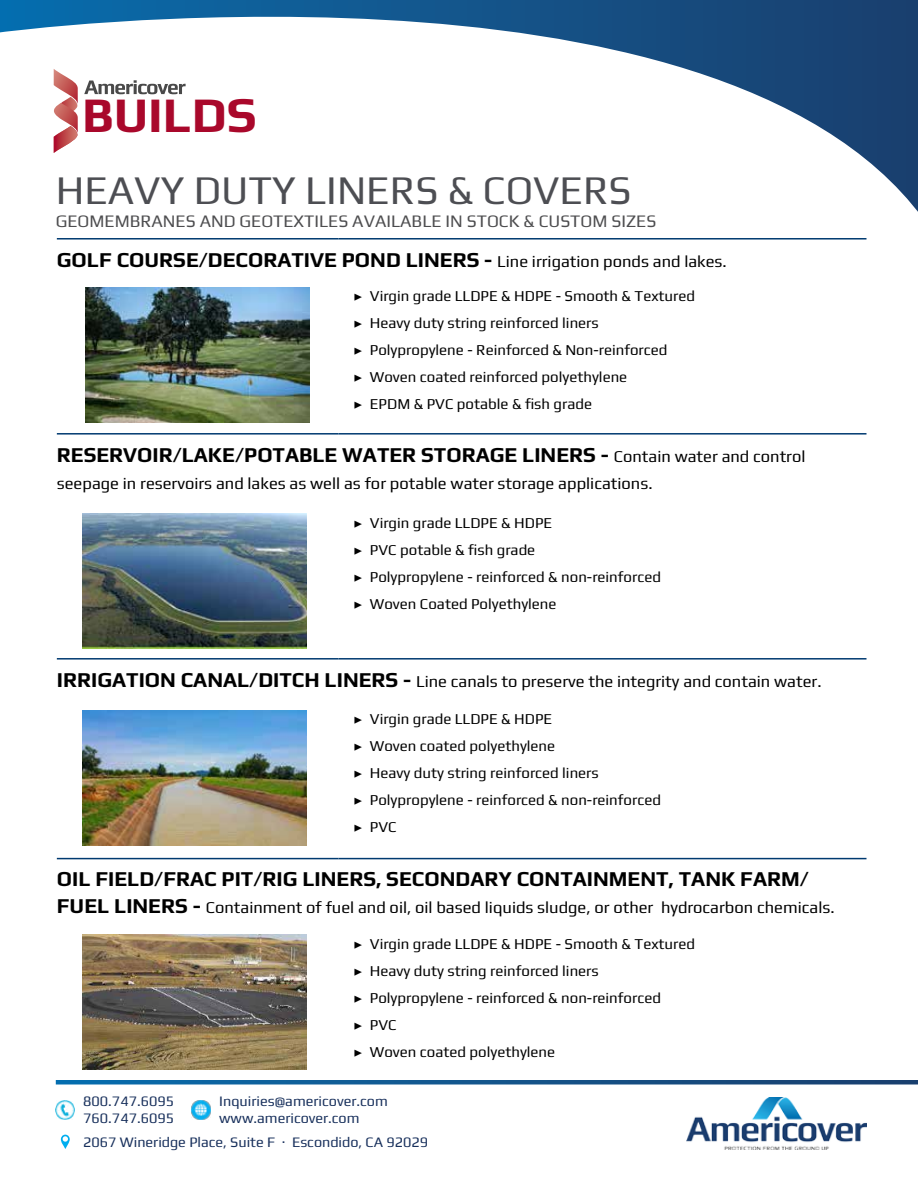
<style>
.page{position:relative;width:918px;height:1188px;background:#fff}
.page>*{position:absolute;margin:0;border:0;box-sizing:border-box;transform-origin:0 0}
.t1{font:700 49.35px "Play";color:#a9082b}
.t2{font:40.5px "Play";color:#4d4e53}
.t3{font:700 21px "Play";color:#000}
.t4{font:17.55px "Play";color:#4d4d4f}
.t5{font:16.5px "Play";color:#000}
.t6{font:15px/27px "Play";color:#000}
.t7{font:14.4px/16.2px "Play";color:#18305c}
.s1{font-weight:400;font-size:16.5px}
.s2{font-family:"Minion Pro"}
.s3{font-weight:700;font-size:21px}
</style>
<div class="page">
<svg style="left:0;top:0;width:918px;height:212px"></svg>
<img style="left:686px;top:1097px;width:181px;height:53px">
<svg style="left:56px;top:1080px;width:862px;height:4px;background:#12558c"></svg>
<svg style="left:49px;top:69px;width:29px;height:84px"></svg>
<svg style="left:84px;top:80px;width:102px;height:15px"></svg>
<img style="left:56px;top:1100px;width:19px;height:19px">
<img style="left:192px;top:1100px;width:19px;height:19px">
<svg style="left:61px;top:1135px;width:9px;height:14px"></svg>
<svg style="left:63px;top:1136px;width:5px;height:6px"></svg>
<hr style="left:57px;top:658px;width:281px;height:2px;background:#003a70">
<hr style="left:338px;top:658px;width:529px;height:2px;background:#003a70">
<hr style="left:57px;top:858px;width:281px;height:1px;background:#003a70">
<hr style="left:338px;top:858px;width:529px;height:1px;background:#003a70">
<hr style="left:57px;top:433px;width:281px;height:2px;background:#003a70">
<hr style="left:338px;top:433px;width:529px;height:2px;background:#003a70">
<hr style="left:57px;top:238px;width:281px;height:2px;background:#003a70">
<hr style="left:338px;top:238px;width:529px;height:2px;background:#003a70">
<img style="left:86px;top:287px;width:223px;height:136px">
<img style="left:83px;top:514px;width:223px;height:135px">
<img style="left:83px;top:710px;width:223px;height:136px">
<img style="left:83px;top:934px;width:223px;height:136px">
<h1 class="t1" style="left:82px;top:80px;width:176px">BUILDS</h1>
<h2 class="t2" style="left:56px;top:162px;width:577px">HEAVY DUTY LINERS &amp; COVERS</h2>
<p class="t4" style="left:56px;top:209px;width:602px">GEOMEMBRANES AND GEOTEXTILES AVAILABLE IN STOCK &amp; CUSTOM SIZES</p>
<h3 class="t3" style="left:57px;top:245px;width:671px">GOLF COURSE/DECORATIVE POND LINERS - <span class="s1">Line irrigation ponds and lakes.</span></h3>
<p class="t6" style="left:353px;top:282px;width:343px"><span class="s2">▶</span> Virgin grade LLDPE &amp; HDPE - Smooth &amp; Textured <span class="s2">▶</span> Heavy duty string reinforced liners<br><span class="s2">▶</span> Polypropylene - Reinforced &amp; Non-reinforced<br><span class="s2">▶</span> Woven coated reinforced polyethylene<br><span class="s2">▶</span> EPDM &amp; PVC potable &amp; fish grade</p>
<h3 class="t3" style="left:57px;top:440px;width:750px">RESERVOIR/LAKE/POTABLE WATER STORAGE LINERS - <span class="s1">Contain water and control</span></h3>
<p class="t5" style="left:57px;top:472px;width:597px">seepage in reservoirs and lakes as well as for potable water storage applications.</p>
<p class="t6" style="left:353px;top:508px;width:309px"><span class="s2">▶</span> Virgin grade LLDPE &amp; HDPE<br><span class="s2">▶</span> PVC potable &amp; fish grade<br><span class="s2">▶</span> Polypropylene - reinforced &amp; non-reinforced <span class="s2">▶</span> Woven Coated Polyethylene</p>
<p class="t5" style="left:57px;top:670px;width:766px"><span class="s3">IRRIGATION CANAL/DITCH LINERS -</span> Line canals to preserve the integrity and contain water.</p>
<p class="t6" style="left:353px;top:705px;width:309px"><span class="s2">▶</span> Virgin grade LLDPE &amp; HDPE<br><span class="s2">▶</span> Woven coated polyethylene<br><span class="s2">▶</span> Heavy duty string reinforced liners<br><span class="s2">▶</span> Polypropylene - reinforced &amp; non-reinforced <span class="s2">▶</span> PVC</p>
<h3 class="t3" style="left:57px;top:864px;width:754px">OIL FIELD/FRAC PIT/RIG LINERS, SECONDARY CONTAINMENT, TANK FARM/</h3>
<p class="t5" style="left:57px;top:896px;width:779px"><span class="s3">FUEL LINERS -</span> Containment of fuel and oil, oil based liquids sludge, or other hydrocarbon chemicals.</p>
<p class="t6" style="left:353px;top:929px;width:343px"><span class="s2">▶</span> Virgin grade LLDPE &amp; HDPE - Smooth &amp; Textured <span class="s2">▶</span> Heavy duty string reinforced liners<br><span class="s2">▶</span> Polypropylene - reinforced &amp; non-reinforced<br><span class="s2">▶</span> PVC<br><span class="s2">▶</span> Woven coated polyethylene</p>
<p class="t7" style="left:219px;top:1093px;width:170px">Inquiries@americover.com www.americover.com</p>
<p class="t7" style="left:83px;top:1092px;width:92px">800.747.6095<br>760.747.6095</p>
<p class="t7" style="left:83px;top:1133px;width:347px">2067 Wineridge Place, Suite F ∙ Escondido, CA 92029</p>
</div>
